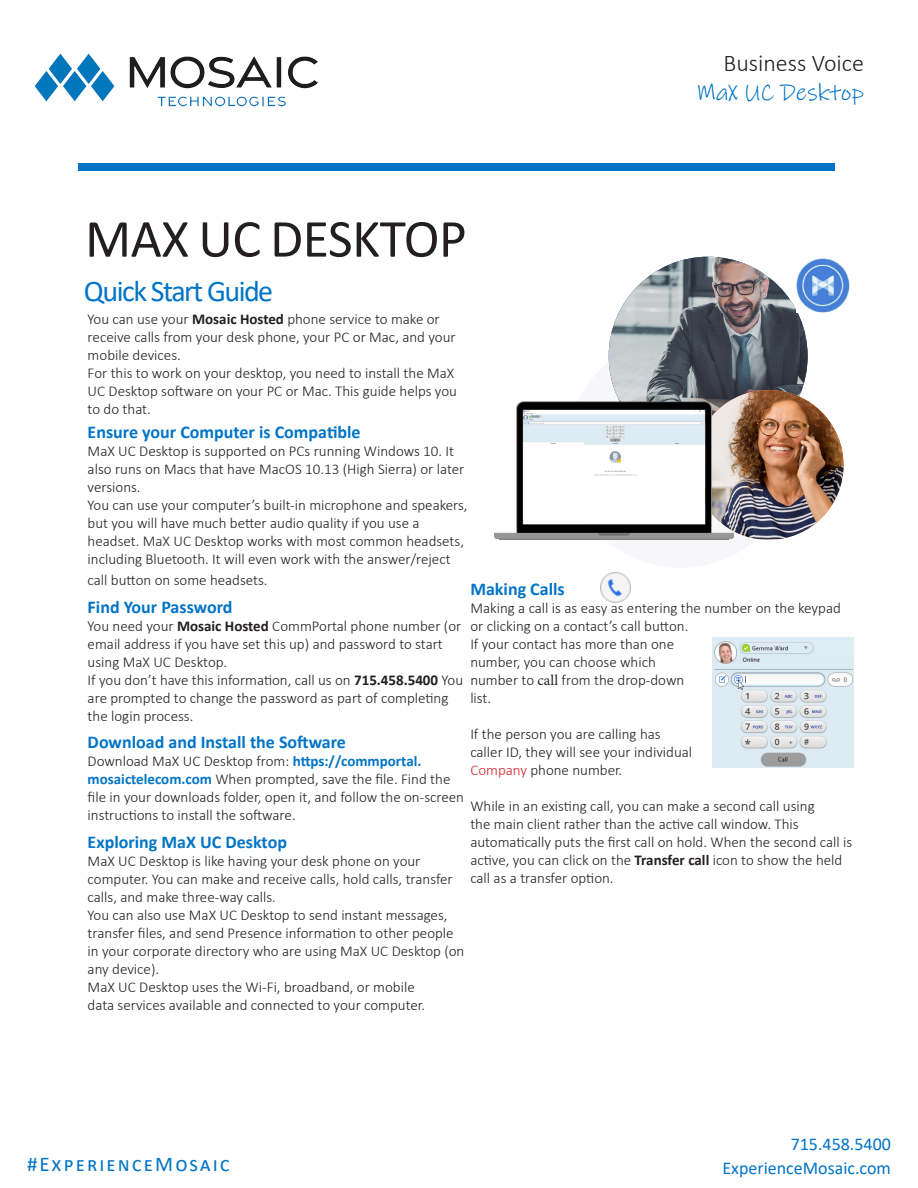
<style>
.page{position:relative;width:918px;height:1188px;background:#fff}
.page>*{position:absolute;margin:0;border:0;box-sizing:border-box;transform-origin:0 0}
.t1{font:54px "Calibri";letter-spacing:-.01em;color:#231f20}
.t2{font:30px "Calibri";letter-spacing:-.05em;color:#0074c6}
.t3{font:300 24px "Calibri";color:#231f20}
.t4{font:24px "Ink Free";color:#0074c6}
.t5{font:21px "Calibri";letter-spacing:.1em;color:#0074c6}
.Paragraph_Style_2{font:700 18px "Calibri";color:#0074c6}
.t6{font:18px "Calibri";color:#0074c6}
.Paragraph_Style_4{font:300 15px/18px "Calibri";color:#231f20}
.s1{font-weight:700}
.s2{font-weight:700;color:#0074c6}
.s3{font-family:"Minion Pro";font-weight:400}
.s4{color:#d1232a}
</style>
<div class="page">
<div style="left:79px;top:163px;width:756px;height:7px;background:#0074c6"></div>
<img style="left:129px;top:56px;width:189px;height:51px">
<img style="left:34px;top:53px;width:81px;height:49px">
<img style="left:600px;top:572px;width:31px;height:31px">
<img style="left:712px;top:637px;width:141px;height:131px">
<img style="left:609px;top:257px;width:199px;height:199px;border-radius:99px">
<img style="left:694px;top:390px;width:150px;height:150px;border-radius:75px">
<img style="left:494px;top:367px;width:239px;height:174px">
<img style="left:796px;top:259px;width:54px;height:53px">
<p class="t1" style="left:85px;top:201px;width:383px">MAX UC DESKTOP</p>
<p class="t2" style="left:84px;top:270px;width:191px">Quick Start Guide</p>
<p class="Paragraph_Style_4" style="left:88px;top:310px;width:370px">You can use your <span class="s1">Mosaic Hosted</span> phone service to make or receive calls from your desk phone, your PC or Mac, and your mobile devices.</p>
<p class="Paragraph_Style_4" style="left:88px;top:364px;width:371px">For this to work on your desktop, you need to install the MaX<br>UC Desktop software on your PC or Mac. This guide helps you to do that.</p>
<p class="t3" style="left:724px;top:48px;width:142px">Business Voice</p>
<p class="t4" style="left:696px;top:78px;width:169px">MaX UC Desktop</p>
<p class="Paragraph_Style_2" style="left:88px;top:420px;width:275px">Ensure your Computer is Compatible</p>
<p class="Paragraph_Style_4" style="left:88px;top:442px;width:378px">MaX UC Desktop is supported on PCs running Windows 10. It also runs on Macs that have MacOS 10.13 (High Sierra) or later versions.</p>
<p class="Paragraph_Style_4" style="left:88px;top:496px;width:381px">You can use your computer’s built-in microphone and speakers, but you will have much better audio quality if you use a headset. MaX UC Desktop works with most common headsets, including Bluetooth. It will even work with the answer/reject</p>
<p class="Paragraph_Style_4" style="left:88px;top:571px;width:181px">call button on some headsets.</p>
<p class="Paragraph_Style_2" style="left:88px;top:594px;width:146px">Find Your Password</p>
<p class="Paragraph_Style_4" style="left:88px;top:617px;width:375px">You need your <span class="s1">Mosaic Hosted</span> CommPortal phone number (or email address if you have set this up) and password to start using MaX UC Desktop.</p>
<p class="Paragraph_Style_4" style="left:88px;top:671px;width:377px">If you don’t have this information, call us on <span class="s1">715.458.5400</span> You are prompted to change the password as part of completing the login process.</p>
<p class="Paragraph_Style_2" style="left:88px;top:730px;width:260px">Download and Install the Software</p>
<p class="Paragraph_Style_4" style="left:88px;top:752px;width:378px">Download MaX UC Desktop from: <span class="s2">https://commportal. mosaictelecom.com</span> When prompted, save the file. Find the file in your downloads folder, open it, and follow the on-screen instructions to install the software.</p>
<p class="Paragraph_Style_2" style="left:88px;top:829px;width:201px">Exploring MaX UC Desktop</p>
<p class="Paragraph_Style_4" style="left:88px;top:852px;width:366px">MaX UC Desktop is like having your desk phone on your computer. You can make and receive calls, hold calls, transfer calls, and make three-way calls.</p>
<p class="Paragraph_Style_4" style="left:88px;top:906px;width:378px">You can also use MaX UC Desktop to send instant messages, transfer files, and send Presence information to other people in your corporate directory who are using MaX UC Desktop (on any device).</p>
<p class="Paragraph_Style_4" style="left:88px;top:978px;width:339px">MaX UC Desktop uses the Wi-Fi, broadband, or mobile data services available and connected to your computer.</p>
<p class="Paragraph_Style_2" style="left:470px;top:576px;width:96px">Making Calls</p>
<p class="Paragraph_Style_4" style="left:470px;top:599px;width:372px">Making a call is as easy as entering the number on the keypad or clicking on a contact’s call button.</p>
<p class="Paragraph_Style_4" style="left:470px;top:635px;width:215px">If your contact has more than one number, you can choose which number to <span class="s3">call</span> from the drop-down list.</p>
<p class="Paragraph_Style_4" style="left:470px;top:725px;width:223px">If the person you are calling has caller ID, they will see your individual<br><span class="s4">Company</span> phone number.</p>
<p class="Paragraph_Style_4" style="left:470px;top:797px;width:383px">While in an existing call, you can make a second call using<br>the main client rather than the active call window. This automatically puts the first call on hold. When the second call is active, you can click on the <span class="s1">Transfer call</span> icon to show the held call as a transfer option.</p>
<p class="t5" style="left:27px;top:1149px;width:204px">#ExperienceMosaic</p>
<p class="t6" style="left:791px;top:1132px;width:102px">715.458.5400</p>
<p class="t6" style="left:722px;top:1156px;width:170px">ExperienceMosaic.com</p>
</div>
